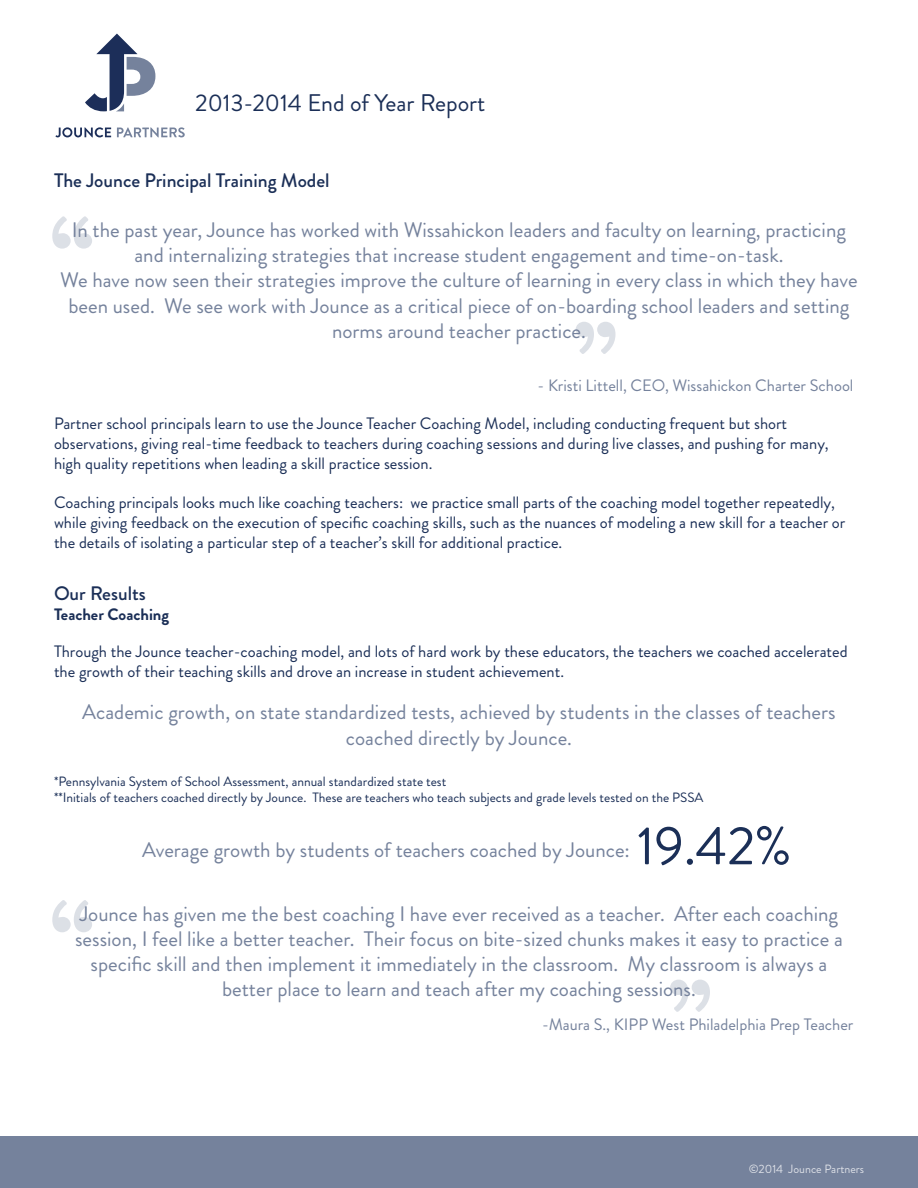
<style>
.page{position:relative;width:918px;height:1188px;background:#fff}
.page>*{position:absolute;margin:0;border:0;box-sizing:border-box;transform-origin:0 0}
.t1{font:900 108px "Brandon Grotesque";color:#75829c}
.t2{font:54px "Brandon Grotesque";color:#1b2f57}
.t3{font:24px "Brandon Grotesque";color:#1b2f57}
.t4{font:21px/25.2px "Brandon Grotesque";color:#75829c;text-align:center}
.t5{font:500 19.5px "Brandon Grotesque";color:#1b2f57}
.t6{font:16.5px/19.8px "Brandon Grotesque";color:#1b2f57}
.t7{font:16.5px "Brandon Grotesque";color:#75829c}
.t8{font:700 16.5px "Brandon Grotesque";color:#1b2f57}
.t9{font:13.5px/16.2px "Brandon Grotesque";color:#1b2f57}
.t10{font:12px "Brandon Grotesque";color:#fff}
</style>
<div class="page">
<div style="left:0;top:1136px;width:918px;height:52px;background:#75829c"></div>
<svg style="left:85px;top:34px;width:70px;height:77px"></svg>
<svg style="left:55px;top:127px;width:56px;height:10px"></svg>
<svg style="left:117px;top:127px;width:68px;height:10px"></svg>
<p class="t3" style="left:195px;top:87px;width:292px">2013-2014 End of Year Report</p>
<p class="t5" style="left:54px;top:167px;width:277px">The Jounce Principal Training Model</p>
<h1 class="t1" style="left:50px;top:179px;width:45px">“</h1>
<p class="t4" style="left:60px;top:217px;width:799px">In the past year, Jounce has worked with Wissahickon leaders and faculty on learning, practicing and internalizing strategies that increase student engagement and time-on-task.<br>We have now seen their strategies improve the culture of learning in every class in which they have been used. We see work with Jounce as a critical piece of on-boarding school leaders and setting norms around teacher practice.</p>
<h1 class="t1" style="left:618px;top:391px;width:45px;rotate:-180deg">“</h1>
<p class="t7" style="left:538px;top:373px;width:317px">- Kristi Littell, CEO, Wissahickon Charter School</p>
<p class="t6" style="left:54px;top:414px;width:776px">Partner school principals learn to use the Jounce Teacher Coaching Model, including conducting frequent but short observations, giving real-time feedback to teachers during coaching sessions and during live classes, and pushing for many, high quality repetitions when leading a skill practice session.</p>
<p class="t6" style="left:54px;top:493px;width:793px">Coaching principals looks much like coaching teachers: we practice small parts of the coaching model together repeatedly, while giving feedback on the execution of specific coaching skills, such as the nuances of modeling a new skill for a teacher or the details of isolating a particular step of a teacher’s skill for additional practice.</p>
<p class="t5" style="left:54px;top:580px;width:93px">Our Results</p>
<p class="t8" style="left:54px;top:602px;width:117px">Teacher Coaching</p>
<p class="t6" style="left:54px;top:642px;width:795px">Through the Jounce teacher-coaching model, and lots of hard work by these educators, the teachers we coached accelerated the growth of their teaching skills and drove an increase in student achievement.</p>
<p class="t4" style="left:82px;top:700px;width:755px">Academic growth, on state standardized tests, achieved by students in the classes of teachers coached directly by Jounce.</p>
<p class="t9" style="left:54px;top:774px;width:651px">*Pennsylvania System of School Assessment, annual standardized state test<br>**Initials of teachers coached directly by Jounce. These are teachers who teach subjects and grade levels tested on the PSSA</p>
<p class="t4" style="left:142px;top:838px;width:489px">Average growth by students of teachers coached by Jounce:</p>
<h2 class="t2" style="left:637px;top:809px;width:156px">19.42%</h2>
<h1 class="t1" style="left:50px;top:863px;width:45px">“</h1>
<p class="t4" style="left:75px;top:901px;width:769px">Jounce has given me the best coaching I have ever received as a teacher. After each coaching session, I feel like a better teacher. Their focus on bite-sized chunks makes it easy to practice a specific skill and then implement it immediately in the classroom. My classroom is always a better place to learn and teach after my coaching sessions.</p>
<h1 class="t1" style="left:712px;top:1049px;width:45px;rotate:-180deg">“</h1>
<p class="t7" style="left:542px;top:1013px;width:313px">-Maura S., KIPP West Philadelphia Prep Teacher</p>
<p class="t10" style="left:749px;top:1160px;width:117px">©2014 Jounce Partners</p>
</div>
